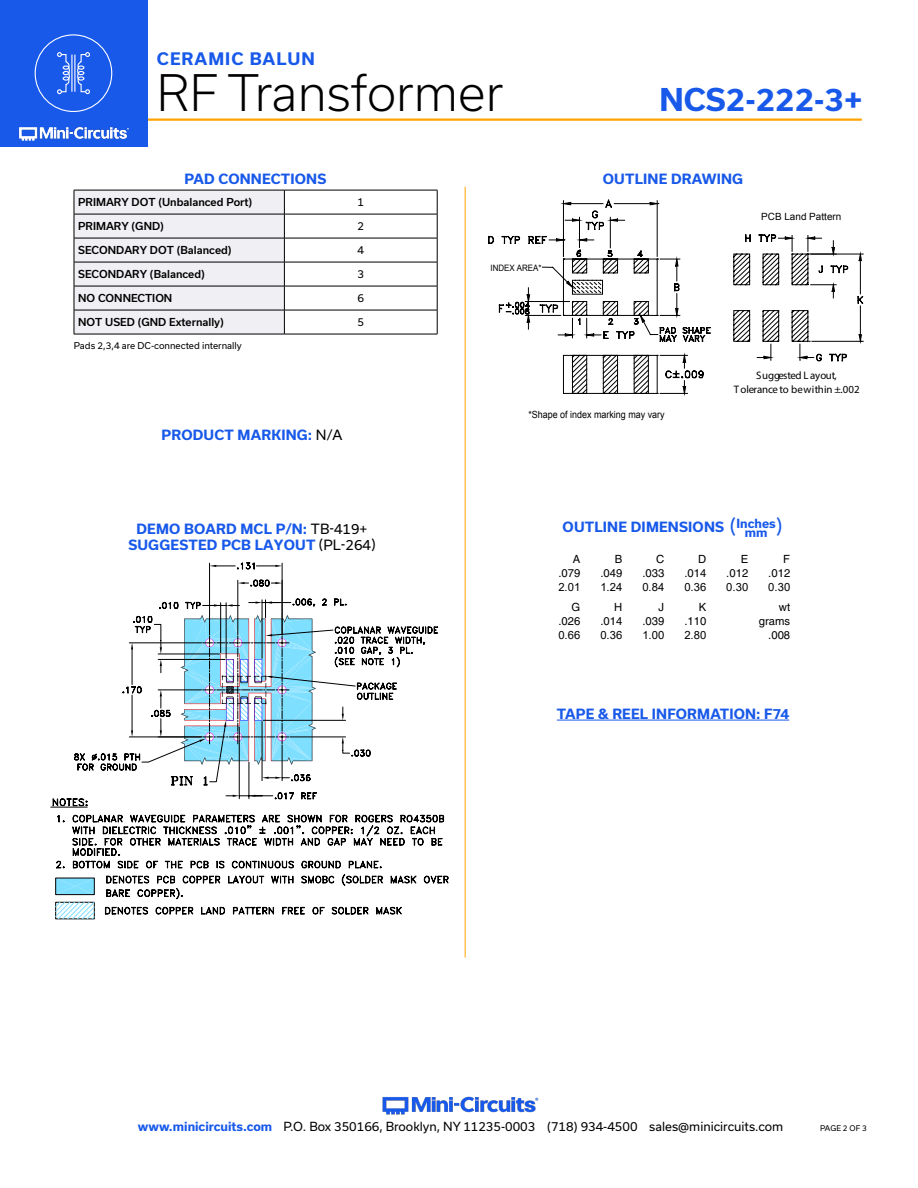
<style>
.page{position:relative;width:918px;height:1188px;background:#fff}
.page>*{position:absolute;margin:0;border:0;box-sizing:border-box;transform-origin:0 0}
.t1{font:300 48px "Usual";color:#000}
.t2{font:700 30px "Usual";color:#1859ea}
.Blue_Headers{font:19.5px "Usual";color:#1859ea}
.t3{font:700 16.5px "Usual";letter-spacing:.065em;color:#1859ea}
.Blue_Headers-2{font:700 13.5px "Usual";letter-spacing:.015em;color:#1859ea}
.Demo_Board{font:700 13.5px "Usual";letter-spacing:.015em;color:#1859ea}
.t4{font:12px "Usual";color:#000}
.Blue_Headers-3{font:700 12px "Usual";color:#1859ea}
.t5{font:11.25px "Helvetica";color:#000}
.t6{font:11.25px "Arial";color:#000}
.t7{font:10.95px/13.4px "Times";color:#000;text-align:center}
.Table_Header_Left_Ju{font:500 10.5px "Usual";color:#000}
.Table_Body_Center{font:10.5px "Usual";color:#000}
.t8{font:9.9px "Arial";color:#000;scale:.9 1}
.t9{font:9.9px "Arial";color:#000}
.Notes{font:9px "Usual";color:#000}
.t10{font:8.85px "Arial";color:#000;scale:.9 1}
.t11{font:7.5px "Usual";color:#000}
.s1{font-weight:400;color:#000}
.s2{font-weight:700;color:#1859ea}
</style>
<div class="page">
<hr style="left:917px;top:0;width:1px;height:147px;background:#1859ea">
<hr style="left:129px;top:118px;width:733px;height:3px;background:#ffa300">
<div style="left:0;top:0;width:147px;height:147px;background:#1859ea"></div>
<img style="left:19px;top:126px;width:110px;height:15px">
<img style="left:382px;top:1096px;width:157px;height:19px">
<div style="left:35px;top:34px;width:77px;height:78px;border:1px solid #fff;border-radius:50%"></div>
<svg style="left:57px;top:52px;width:13px;height:42px"></svg>
<svg style="left:77px;top:52px;width:13px;height:42px"></svg>
<hr style="left:71px;top:55px;width:1px;height:37px;background:#fff">
<hr style="left:74px;top:55px;width:1px;height:37px;background:#fff">
<hr style="left:284px;top:190px;width:153px;height:1px;background:#000">
<hr style="left:284px;top:214px;width:153px;height:1px;background:#000">
<hr style="left:284px;top:238px;width:153px;height:1px;background:#000">
<hr style="left:284px;top:262px;width:153px;height:1px;background:#000">
<hr style="left:284px;top:286px;width:153px;height:1px;background:#000">
<hr style="left:284px;top:310px;width:153px;height:1px;background:#000">
<svg style="left:74px;top:190px;width:211px;height:144px"></svg>
<svg style="left:437px;top:190px;width:1px;height:144px"></svg>
<hr style="left:74px;top:334px;width:210px;height:1px;background:#000">
<hr style="left:284px;top:334px;width:153px;height:1px;background:#000">
<hr style="left:465px;top:187px;width:1px;height:771px;background:#ffa300">
<svg style="left:488px;top:200px;width:222px;height:195px"></svg>
<svg style="left:733px;top:235px;width:130px;height:126px"></svg>
<hr style="left:557px;top:720px;width:232px;height:1px;background:#1859ea">
<svg style="left:50px;top:562px;width:399px;height:358px"></svg>
<h3 class="t3" style="left:157px;top:49px;width:160px">CERAMIC BALUN</h3>
<h1 class="t1" style="left:157px;top:66px;width:348px">RF Transformer</h1>
<p class="Blue_Headers-2" style="left:185px;top:171px;width:143px">PAD CONNECTIONS</p>
<p class="Table_Header_Left_Ju" style="left:78px;top:196px;width:176px">PRIMARY DOT (Unbalanced Port)</p>
<p class="Table_Body_Center" style="left:358px;top:196px;width:8px">1</p>
<p class="Table_Header_Left_Ju" style="left:78px;top:220px;width:87px">PRIMARY (GND)</p>
<p class="Table_Body_Center" style="left:358px;top:220px;width:8px">2</p>
<p class="Table_Header_Left_Ju" style="left:78px;top:244px;width:155px">SECONDARY DOT (Balanced)</p>
<p class="Table_Body_Center" style="left:358px;top:244px;width:8px">4</p>
<p class="Table_Header_Left_Ju" style="left:78px;top:268px;width:128px">SECONDARY (Balanced)</p>
<p class="Table_Body_Center" style="left:358px;top:268px;width:8px">3</p>
<p class="Table_Header_Left_Ju" style="left:78px;top:292px;width:96px">NO CONNECTION</p>
<p class="Table_Body_Center" style="left:358px;top:292px;width:8px">6</p>
<p class="Table_Header_Left_Ju" style="left:78px;top:316px;width:147px">NOT USED (GND Externally)</p>
<p class="Table_Body_Center" style="left:358px;top:316px;width:8px">5</p>
<p class="Notes" style="left:74px;top:340px;width:169px">Pads 2,3,4 are DC-connected internally</p>
<p class="t10" style="left:491px;top:262px;width:58px">INDEX AREA*</p>
<h2 class="t2" style="left:660px;top:83px;width:204px">NCS2-222-3+</h2>
<p class="Blue_Headers-2" style="left:603px;top:171px;width:142px">OUTLINE DRAWING</p>
<p class="t9" style="left:761px;top:210px;width:82px">PCB Land Pattern</p>
<p class="t7" style="left:734px;top:369px;width:127px">Suggested L ayout,<br>Tolerance to be within .002</p>
<p class="Demo_Board" style="left:162px;top:427px;width:182px">PRODUCT MARKING: <span class="s1">N/A</span></p>
<p class="Demo_Board" style="left:136px;top:521px;width:233px">DEMO BOARD MCL P/N: <span class="s1">TB-419+</span></p>
<p class="Demo_Board" style="left:128px;top:537px;width:249px">SUGGESTED PCB LAYOUT <span class="s1">(PL-264)</span></p>
<p class="t8" style="left:528px;top:408px;width:153px">*Shape of index marking may vary</p>
<p class="Blue_Headers-2" style="left:563px;top:519px;width:163px">OUTLINE DIMENSIONS</p>
<p class="Blue_Headers" style="left:730px;top:515px;width:8px">(</p>
<p class="Blue_Headers-3" style="left:737px;top:517px;width:41px">Inches</p>
<p class="Blue_Headers" style="left:776px;top:515px;width:8px">)</p>
<p class="Blue_Headers-3" style="left:745px;top:526px;width:24px">mm</p>
<p class="t5" style="left:573px;top:552px;width:9px">A</p>
<p class="t5" style="left:615px;top:552px;width:9px">B</p>
<p class="t5" style="left:656px;top:552px;width:10px">C</p>
<p class="t5" style="left:698px;top:552px;width:10px">D</p>
<p class="t5" style="left:741px;top:552px;width:9px">E</p>
<p class="t5" style="left:783px;top:552px;width:8px">F</p>
<p class="t5" style="left:558px;top:566px;width:23px">.079</p>
<p class="t5" style="left:600px;top:566px;width:23px">.049</p>
<p class="t5" style="left:642px;top:566px;width:23px">.033</p>
<p class="t5" style="left:684px;top:566px;width:23px">.014</p>
<p class="t5" style="left:726px;top:566px;width:23px">.012</p>
<p class="t5" style="left:768px;top:566px;width:23px">.012</p>
<p class="t6" style="left:558px;top:579px;width:23px">2.01</p>
<p class="t6" style="left:600px;top:579px;width:23px">1.24</p>
<p class="t6" style="left:642px;top:579px;width:23px">0.84</p>
<p class="t6" style="left:684px;top:579px;width:23px">0.36</p>
<p class="t6" style="left:726px;top:579px;width:23px">0.30</p>
<p class="t6" style="left:768px;top:579px;width:23px">0.30</p>
<p class="t5" style="left:571px;top:601px;width:10px">G</p>
<p class="t5" style="left:614px;top:601px;width:10px">H</p>
<p class="t5" style="left:659px;top:601px;width:7px">J</p>
<p class="t5" style="left:699px;top:601px;width:9px">K</p>
<p class="t5" style="left:779px;top:601px;width:13px">wt</p>
<p class="t5" style="left:558px;top:615px;width:23px">.026</p>
<p class="t5" style="left:600px;top:615px;width:23px">.014</p>
<p class="t5" style="left:642px;top:615px;width:23px">.039</p>
<p class="t5" style="left:684px;top:615px;width:23px">.110</p>
<p class="t5" style="left:759px;top:615px;width:33px">grams</p>
<p class="t6" style="left:558px;top:627px;width:23px">0.66</p>
<p class="t6" style="left:600px;top:627px;width:23px">0.36</p>
<p class="t6" style="left:642px;top:627px;width:23px">1.00</p>
<p class="t6" style="left:684px;top:627px;width:23px">2.80</p>
<p class="t5" style="left:768px;top:629px;width:23px">.008</p>
<p class="Blue_Headers-2" style="left:557px;top:706px;width:234px">TAPE &amp; REEL INFORMATION: F74</p>
<p class="t4" style="left:138px;top:1119px;width:647px"><span class="s2">www.minicircuits.com</span> P.O. Box 350166, Brooklyn, NY 11235-0003 (718) 934-4500 sales@minicircuits.com</p>
<p class="t11" style="left:820px;top:1124px;width:48px">PAGE 2 OF 3</p>
</div>
